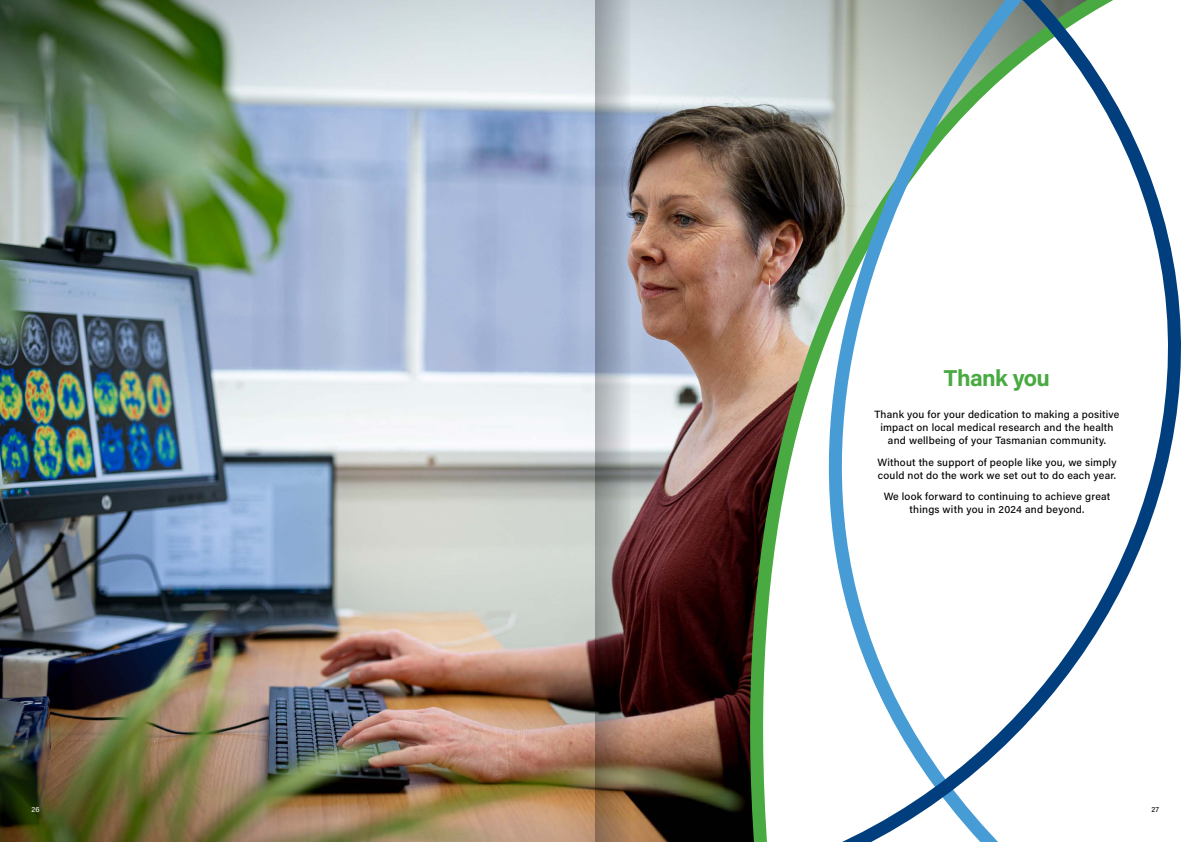
<style>
.page{position:relative;width:1191px;height:842px;background:#fff}
.page>*{position:absolute;margin:0;border:0;box-sizing:border-box;transform-origin:0 0}
.t1{font:700 23px "Acumin Pro";letter-spacing:-.025em;color:#49aa42}
.t2{font:500 10.5px/13px "Acumin Pro";letter-spacing:.02em;color:#000;text-align:center}
.t3{font:7.5px "Acumin Pro";color:#fff}
.t4{font:7.5px "Acumin Pro";color:#000}
</style>
<div class="page">
<img style="left:0;top:0;width:385px;height:842px">
<img style="left:385px;top:0;width:796px;height:842px">
<img style="left:595px;top:0;width:56px;height:842px">
<h1 class="t1" style="left:944px;top:362px;width:108px">Thank you</h1>
<p class="t2" style="left:874px;top:407px;width:246px">Thank you for your dedication to making a positive impact on local medical research and the health and wellbeing of your Tasmanian community.</p>
<p class="t2" style="left:877px;top:455px;width:241px;text-align:left">Without the support of people like you, we simply could not do the work we set out to do each year.</p>
<p class="t2" style="left:883px;top:489px;width:228px">We look forward to continuing to achieve great things with you in 2024 and beyond.</p>
<p class="t3" style="left:31px;top:804px;width:10px">26</p>
<p class="t4" style="left:1151px;top:804px;width:9px">27</p>
</div>
